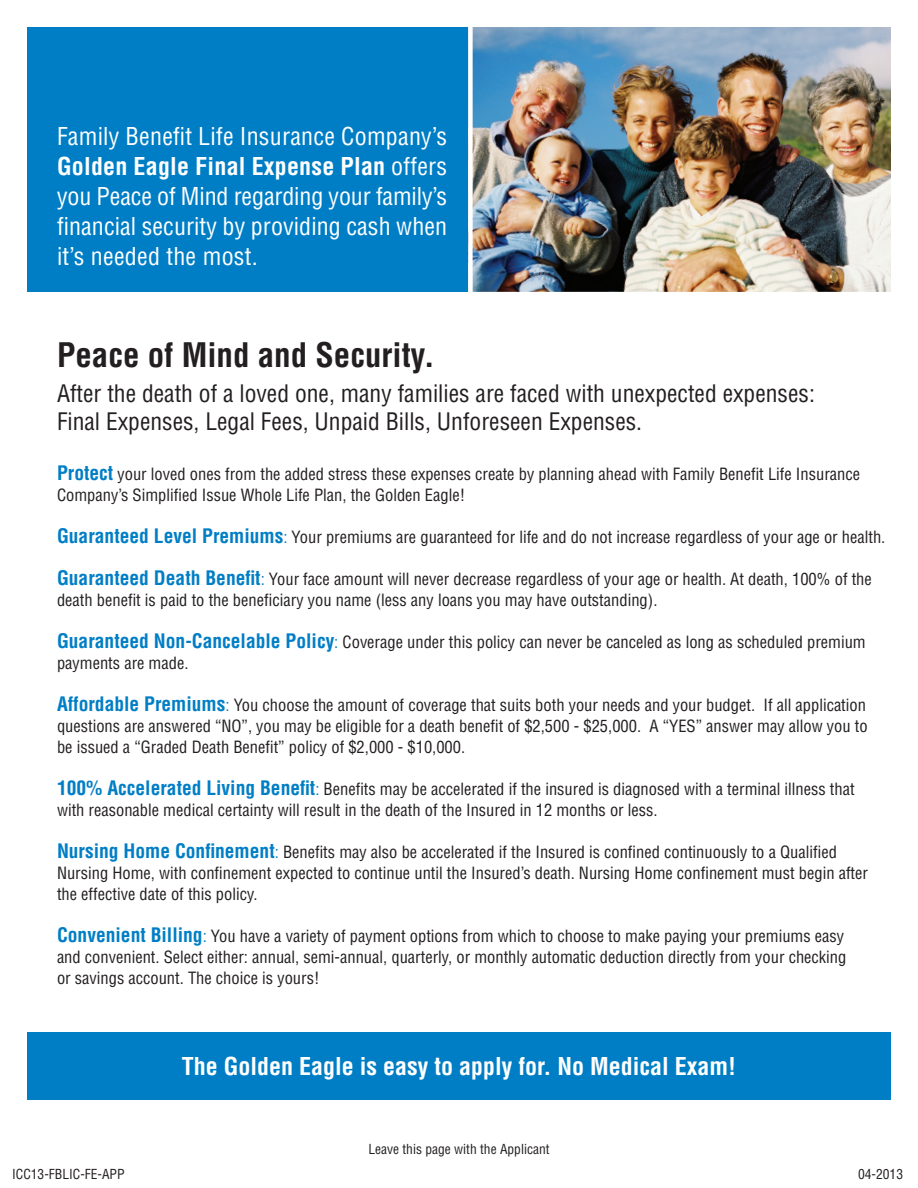
<style>
.page{position:relative;width:918px;height:1188px;background:#fff}
.page>*{position:absolute;margin:0;border:0;box-sizing:border-box;transform-origin:0 0}
.t1{font:700 condensed 33px "Helvetica";color:#231f20}
.t2{font:condensed 24px/30px "Helvetica";letter-spacing:.005em;color:#fff;text-align:justify}
.t3{font:700 condensed 24px "Helvetica";color:#fff}
.t4{font:condensed 23.55px "Helvetica";color:#231f20}
.t5{font:condensed 16.5px/21px "Helvetica";color:#231f20}
.t6{font:condensed 13.5px "Helvetica";color:#231f20}
.s1{font-weight:700}
.s2{font-weight:700;font-size:19.5px;color:#007ec5}
.s3{color:#007ec5}
</style>
<div class="page">
<img style="left:473px;top:27px;width:418px;height:265px">
<div style="left:27px;top:27px;width:441px;height:265px;background:#007ec5"></div>
<div style="left:27px;top:1032px;width:864px;height:68px;background:#007ec5"></div>
<p class="t2" style="left:57px;top:121px;width:392px">Family Benefit Life Insurance Company’s <span class="s1">Golden Eagle Final Expense Plan</span> offers you Peace of Mind regarding your family’s financial security by providing cash when it’s needed the most.</p>
<p class="t1" style="left:57px;top:335px;width:379px">Peace of Mind and Security.</p>
<p class="t4" style="left:57px;top:378px;width:759px">After the death of a loved one, many families are faced with unexpected expenses:</p>
<p class="t4" style="left:57px;top:407px;width:587px">Final Expenses, Legal Fees, Unpaid Bills, Unforeseen Expenses.</p>
<p class="t5" style="left:57px;top:464px;width:805px"><span class="s2">Protect</span> your loved ones from the added stress these expenses create by planning ahead with Family Benefit Life Insurance<br>Company’s Simplified Issue Whole Life Plan, the Golden Eagle!</p>
<p class="t5" style="left:57px;top:527px;width:830px"><span class="s2">Guaranteed Level Premiums</span><span class="s3">:</span> Your premiums are guaranteed for life and do not increase regardless of your age or health.</p>
<p class="t5" style="left:57px;top:569px;width:816px"><span class="s2">Guaranteed Death Benefit</span><span class="s3">:</span> Your face amount will never decrease regardless of your age or health. At death, 100% of the death benefit is paid to the beneficiary you name (less any loans you may have outstanding).</p>
<p class="t5" style="left:57px;top:632px;width:810px"><span class="s2">Guaranteed Non-Cancelable Policy</span><span class="s3">:</span> Coverage under this policy can never be canceled as long as scheduled premium payments are made.</p>
<p class="t5" style="left:57px;top:695px;width:812px"><span class="s2">Affordable Premiums</span><span class="s3">:</span> You choose the amount of coverage that suits both your needs and your budget. If all application questions are answered “NO”, you may be eligible for a death benefit of $2,500 - $25,000. A “YES” answer may allow you to</p>
<p class="t5" style="left:57px;top:737px;width:410px">be issued a “Graded Death Benefit” policy of $2,000 - $10,000.</p>
<p class="t5" style="left:57px;top:779px;width:799px"><span class="s2">100% Accelerated Living Benefit</span><span class="s3">:</span> Benefits may be accelerated if the insured is diagnosed with a terminal illness that</p>
<p class="t5" style="left:57px;top:800px;width:602px">with reasonable medical certainty will result in the death of the Insured in 12 months or less.</p>
<p class="t5" style="left:57px;top:842px;width:781px"><span class="s2">Nursing Home Confinement</span><span class="s3">:</span> Benefits may also be accelerated if the Insured is confined continuously to a Qualified</p>
<p class="t5" style="left:57px;top:863px;width:813px">Nursing Home, with confinement expected to continue until the Insured’s death. Nursing Home confinement must begin after the effective date of this policy.</p>
<p class="t5" style="left:57px;top:926px;width:789px"><span class="s2">Convenient Billing</span><span class="s3">:</span> You have a variety of payment options from which to choose to make paying your premiums easy</p>
<p class="t5" style="left:57px;top:947px;width:791px">and convenient. Select either: annual, semi-annual, quarterly, or monthly automatic deduction directly from your checking</p>
<p class="t5" style="left:57px;top:968px;width:264px">or savings account. The choice is yours!</p>
<p class="t3" style="left:182px;top:1051px;width:556px">The Golden Eagle is easy to apply for. No Medical Exam!</p>
<p class="t6" style="left:368px;top:1141px;width:183px">Leave this page with the Applicant</p>
<p class="t6" style="left:12px;top:1166px;width:114px">ICC13-FBLIC-FE-APP</p>
<p class="t6" style="left:858px;top:1166px;width:46px">04-2013</p>
</div>
